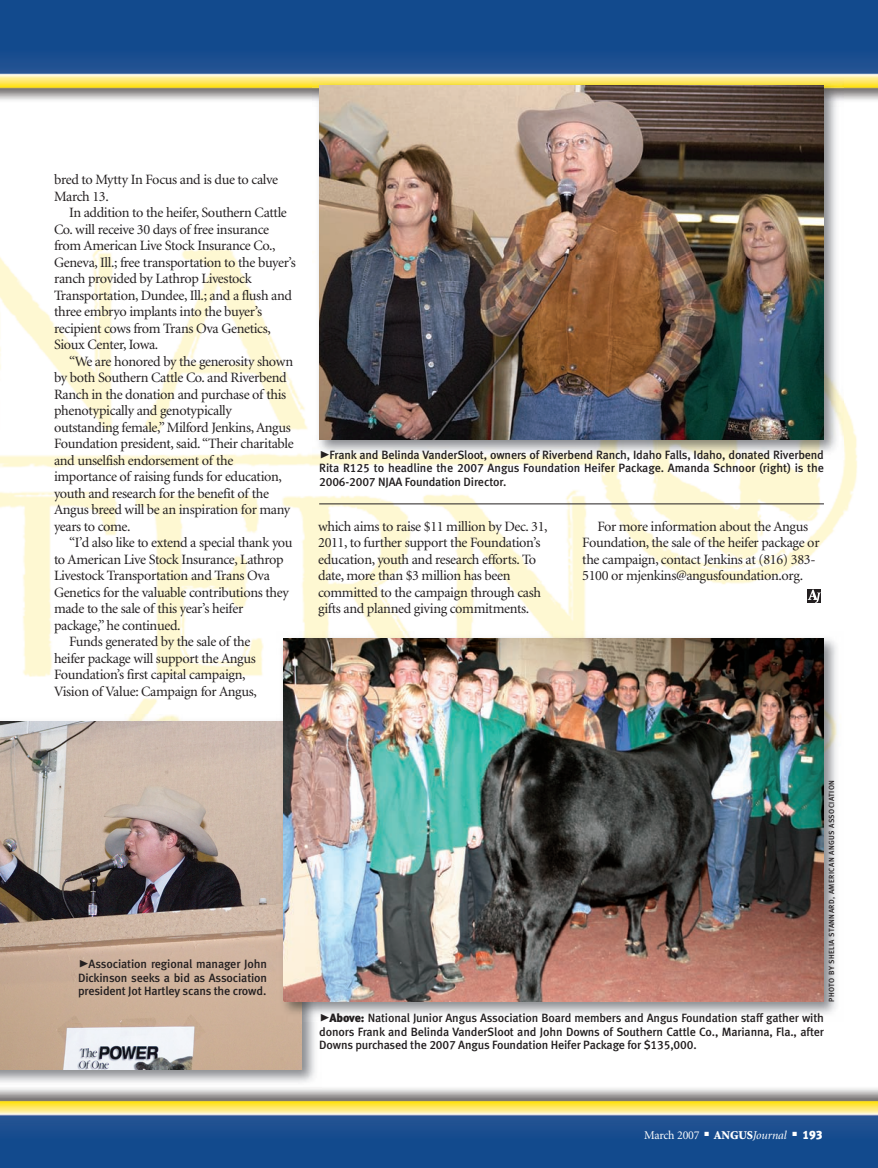
<style>
.page{position:relative;width:878px;height:1168px;background:#fff}
.page>*{position:absolute;margin:0;border:0;box-sizing:border-box;transform-origin:0 0}
.t1{font:14.25px/16.5px "Minion";letter-spacing:-.025em;color:#231f20}
.t2{font:12px/13.5px "Meta Medium LF";letter-spacing:-.01em;color:#231f20;text-align:justify}
.t3{font:12px "Minion";letter-spacing:-.015em;color:#fff}
.t4{font:7.5px "Meta Medium LF";letter-spacing:.055em;color:#231f20}
.s1{font-family:"Meta Black Caps Expert";font-size:21px}
.s2{font-family:"Meta Black LF"}
.s3{font-weight:900}
.s4{font-style:italic}
</style>
<div class="page">
<img style="left:0;top:0;width:878px;height:1168px">
<p class="t1" style="left:54px;top:172px;width:225px">bred to Mytty In Focus and is due to calve</p>
<p class="t1" style="left:54px;top:189px;width:56px">March 13.</p>
<p class="t1" style="left:69px;top:205px;width:219px">In addition to the heifer, Southern Cattle</p>
<p class="t1" style="left:54px;top:222px;width:217px">Co. will receive 30 days of free insurance</p>
<p class="t1" style="left:54px;top:238px;width:223px">from American Live Stock Insurance Co.,</p>
<p class="t1" style="left:54px;top:255px;width:243px">Geneva, Ill.; free transportation to the buyer’s</p>
<p class="t1" style="left:54px;top:271px;width:199px">ranch provided by Lathrop Livestock</p>
<p class="t1" style="left:54px;top:288px;width:239px">Transportation, Dundee, Ill.; and a flush and</p>
<p class="t1" style="left:54px;top:304px;width:210px">three embryo implants into the buyer’s</p>
<p class="t1" style="left:54px;top:321px;width:218px">recipient cows from Trans Ova Genetics,</p>
<p class="t1" style="left:54px;top:337px;width:106px">Sioux Center, Iowa.</p>
<p class="t1" style="left:69px;top:354px;width:225px">“We are honored by the generosity shown</p>
<p class="t1" style="left:54px;top:370px;width:234px">by both Southern Cattle Co. and Riverbend</p>
<p class="t1" style="left:54px;top:387px;width:234px">Ranch in the donation and purchase of this</p>
<p class="t1" style="left:54px;top:403px;width:179px">phenotypically and genotypically</p>
<p class="t1" style="left:54px;top:420px;width:238px">outstanding female,” Milford Jenkins, Angus</p>
<p class="t1" style="left:54px;top:436px;width:241px">Foundation president, said. “Their charitable</p>
<p class="t1" style="left:54px;top:453px;width:181px">and unselfish endorsement of the</p>
<p class="t1" style="left:54px;top:469px;width:229px">importance of raising funds for education,</p>
<p class="t1" style="left:54px;top:486px;width:216px">youth and research for the benefit of the</p>
<p class="t1" style="left:54px;top:502px;width:238px">Angus breed will be an inspiration for many</p>
<p class="t1" style="left:54px;top:519px;width:78px">years to come.</p>
<p class="t1" style="left:69px;top:535px;width:225px">“I’d also like to extend a special thank you</p>
<p class="t1" style="left:54px;top:552px;width:231px">to American Live Stock Insurance, Lathrop</p>
<p class="t1" style="left:54px;top:568px;width:217px">Livestock Transportation and Trans Ova</p>
<p class="t1" style="left:54px;top:585px;width:236px">Genetics for the valuable contributions they</p>
<p class="t1" style="left:54px;top:601px;width:191px">made to the sale of this year’s heifer</p>
<p class="t1" style="left:54px;top:618px;width:128px">package,” he continued.</p>
<p class="t1" style="left:69px;top:634px;width:183px">Funds generated by the sale of the</p>
<p class="t1" style="left:54px;top:651px;width:203px">heifer package will support the Angus</p>
<p class="t1" style="left:54px;top:667px;width:193px">Foundation’s first capital campaign,</p>
<p class="t1" style="left:54px;top:684px;width:204px">Vision of Value: Campaign for Angus,</p>
<p class="t2" style="left:319px;top:449px;width:506px"><span class="s1">@</span>Frank and Belinda VanderSloot, owners of Riverbend Ranch, Idaho Falls, Idaho, donated Riverbend Rita R125 to headline the 2007 Angus Foundation Heifer Package. Amanda Schnoor (right) is the 2006-2007 NJAA Foundation Director.</p>
<p class="t1" style="left:318px;top:519px;width:231px">which aims to raise $11 million by Dec. 31, 2011, to further support the Foundation’s education, youth and research efforts. To date, more than $3 million has been committed to the campaign through cash gifts and planned giving commitments.</p>
<p class="t1" style="left:582px;top:519px;width:239px;text-indent:15px">For more information about the Angus Foundation, the sale of the heifer package or the campaign, contact Jenkins at (816) 383- 5100 or mjenkins@angusfoundation.org.</p>
<p class="t2" style="left:78px;top:958px;width:191px"><span class="s1">@</span>Association regional manager John Dick in son seeks a bid as Association president Jot Hartley scans the crowd.</p>
<p class="t4" style="left:828px;top:1001px;width:223px;rotate:-90deg">PHOTO BY SHELIA STANNARD, AMERICAN ANGUS ASSOCIATION</p>
<p class="t2" style="left:319px;top:1012px;width:506px"><span class="s1">@</span><span class="s2">Above:</span> National Junior Angus Association Board members and Angus Foundation staff gather with donors Frank and Belinda VanderSloot and John Downs of Southern Cattle Co., Marianna, Fla., after Downs purchased the 2007 Angus Foundation Heifer Package for $135,000.</p>
<p class="t3" style="left:644px;top:1130px;width:180px">March 2007 ■ <span class="s3">ANGUS</span><span class="s4">Journal</span> ■ <span class="s2">193</span></p>
</div>
